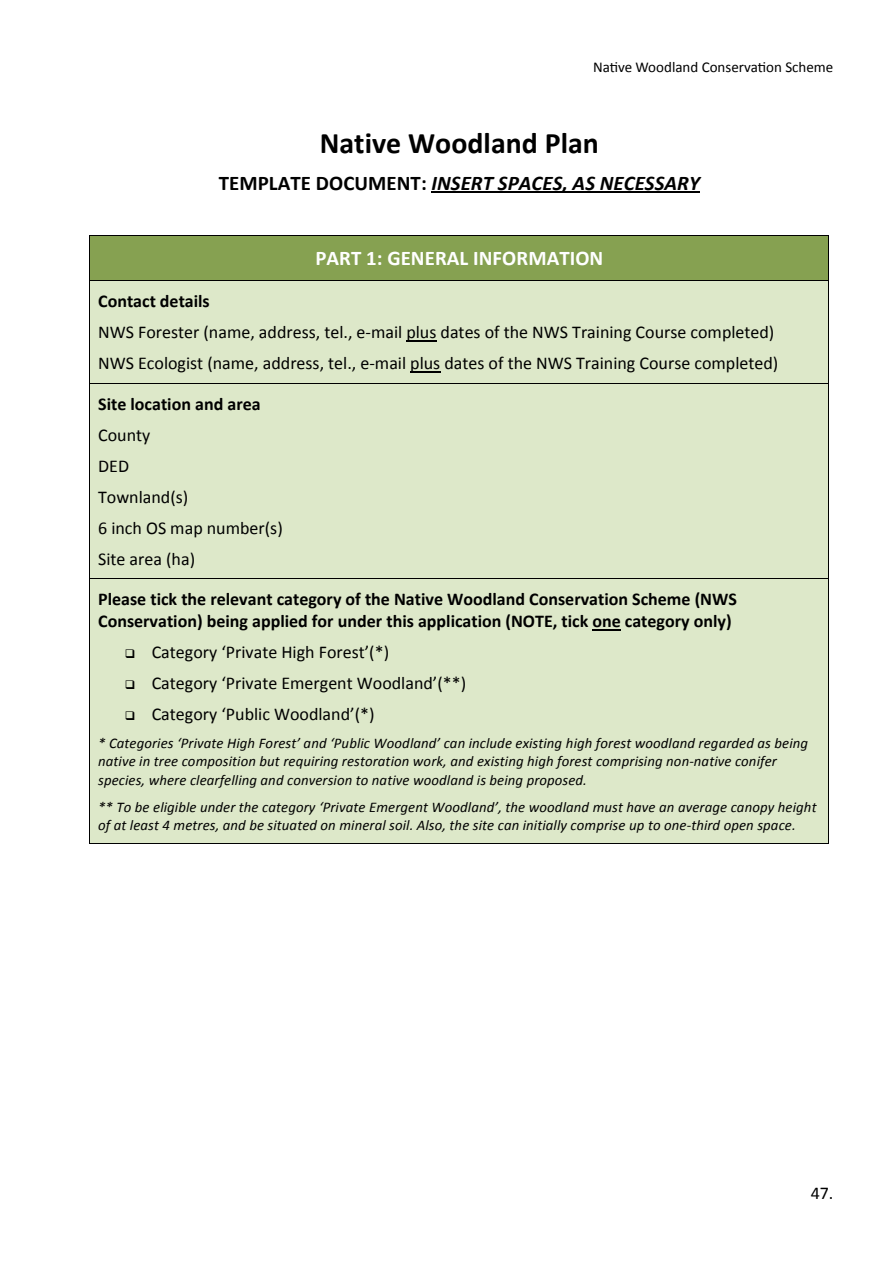
<style>
.page{position:relative;width:893px;height:1263px;background:#fff}
.page>*{position:absolute;margin:0;border:0;box-sizing:border-box;transform-origin:0 0}
.t1{font:700 29.85px "Calibri";color:#000}
.t2{font:italic 700 20.85px "Calibri";letter-spacing:.005em;color:#000}
.t3{font:700 20.85px "Calibri";letter-spacing:.005em;color:#fff}
.t4{font:18px/30.9px "Calibri";color:#000}
.t5{font:700 18px/21.9px "Calibri";color:#000}
.t6{font:15px "Calibri";color:#000}
.t7{font:italic 14.7px/18.3px "Calibri";letter-spacing:.01em;color:#000}
.s1{font-style:normal}
</style>
<div class="page">
<hr style="left:432px;top:192px;width:268px;height:1px;background:#000">
<div style="left:98px;top:236px;width:723px;height:44px;background:#86a151"></div>
<hr style="left:90px;top:235px;width:738px;height:1px;background:#000">
<hr style="left:90px;top:236px;width:1px;height:44px;background:#000">
<hr style="left:828px;top:236px;width:1px;height:44px;background:#000">
<div style="left:98px;top:281px;width:723px;height:40px;background:#dde8c9"></div>
<div style="left:98px;top:321px;width:723px;height:31px;background:#dde8c9"></div>
<hr style="left:406px;top:340px;width:31px;height:1px;background:#000">
<div style="left:98px;top:352px;width:723px;height:31px;background:#dde8c9"></div>
<hr style="left:410px;top:371px;width:31px;height:1px;background:#000">
<hr style="left:90px;top:280px;width:738px;height:1px;background:#000">
<hr style="left:90px;top:281px;width:1px;height:102px;background:#000">
<hr style="left:828px;top:281px;width:1px;height:102px;background:#000">
<div style="left:98px;top:383px;width:723px;height:40px;background:#dde8c9"></div>
<div style="left:98px;top:423px;width:723px;height:31px;background:#dde8c9"></div>
<div style="left:98px;top:454px;width:723px;height:31px;background:#dde8c9"></div>
<div style="left:98px;top:485px;width:723px;height:31px;background:#dde8c9"></div>
<div style="left:98px;top:516px;width:723px;height:31px;background:#dde8c9"></div>
<div style="left:98px;top:547px;width:723px;height:31px;background:#dde8c9"></div>
<hr style="left:90px;top:383px;width:738px;height:1px;background:#000">
<hr style="left:90px;top:383px;width:1px;height:195px;background:#000">
<hr style="left:828px;top:383px;width:1px;height:195px;background:#000">
<div style="left:98px;top:579px;width:723px;height:31px;background:#dde8c9"></div>
<div style="left:98px;top:610px;width:723px;height:31px;background:#dde8c9"></div>
<svg style="left:592px;top:629px;width:29px;height:1px"></svg>
<div style="left:98px;top:641px;width:723px;height:31px;background:#dde8c9"></div>
<div style="left:98px;top:672px;width:723px;height:31px;background:#dde8c9"></div>
<div style="left:98px;top:703px;width:723px;height:31px;background:#dde8c9"></div>
<div style="left:98px;top:734px;width:723px;height:18px;background:#dde8c9"></div>
<div style="left:98px;top:752px;width:723px;height:18px;background:#dde8c9"></div>
<div style="left:98px;top:770px;width:723px;height:28px;background:#dde8c9"></div>
<div style="left:98px;top:798px;width:723px;height:18px;background:#dde8c9"></div>
<div style="left:98px;top:816px;width:723px;height:27px;background:#dde8c9"></div>
<hr style="left:90px;top:578px;width:738px;height:1px;background:#000">
<hr style="left:90px;top:579px;width:1px;height:264px;background:#000">
<hr style="left:90px;top:843px;width:738px;height:1px;background:#000">
<hr style="left:828px;top:579px;width:1px;height:264px;background:#000">
<p class="t6" style="left:593px;top:57px;width:242px">Native Woodland Conservation Scheme</p>
<h1 class="t1" style="left:320px;top:124px;width:281px">Native Woodland Plan</h1>
<h2 class="t2" style="left:219px;top:170px;width:483px"><span class="s1">TEMPLATE DOCUMENT:</span> INSERT SPACES, AS NECESSARY</h2>
<h2 class="t3" style="left:315px;top:245px;width:290px">PART 1: GENERAL INFORMATION</h2>
<p class="t5" style="left:98px;top:289px;width:113px">Contact details</p>
<p class="t4" style="left:98px;top:316px;width:682px">NWS Forester (name, address, tel., e--‐mail plus dates of the NWS Training Course completed)<br>NWS Ecologist (name, address, tel., e--‐mail plus dates of the NWS Training Course completed)</p>
<p class="t5" style="left:98px;top:392px;width:164px">Site location and area</p>
<p class="t4" style="left:98px;top:418px;width:186px">County<br>DED<br>Townland(s)<br>6 inch OS map number(s)<br>Site area (ha)</p>
<p class="t5" style="left:98px;top:587px;width:640px">Please tick the relevant category of the Native Woodland Conservation Scheme (NWS<br>Conservation) being applied for under this application (NOTE, tick one category only)</p>
<p class="t4" style="left:125px;top:636px;width:266px">❑ Category ‘Private High Forest’(*)</p>
<p class="t4" style="left:125px;top:667px;width:343px">❑ Category ‘Private Emergent Woodland’(**)</p>
<p class="t4" style="left:125px;top:698px;width:251px">❑ Category ‘Public Woodland’(*)</p>
<p class="t7" style="left:98px;top:733px;width:711px">* Categories ‘Private High Forest’ and ‘Public Woodland’ can include existing high forest woodland regarded as being native in tree composition but requiring restoration work, and existing high forest comprising non--‐native conifer species, where clearfelling and conversion to native woodland is being proposed.</p>
<p class="t7" style="left:98px;top:797px;width:720px">** To be eligible under the category ‘Private Emergent Woodland’, the woodland must have an average canopy height of at least 4 metres, and be situated on mineral soil. Also, the site can initially comprise up to one--‐third open space.</p>
<p class="t4" style="left:811px;top:1177px;width:24px">47.</p>
</div>
